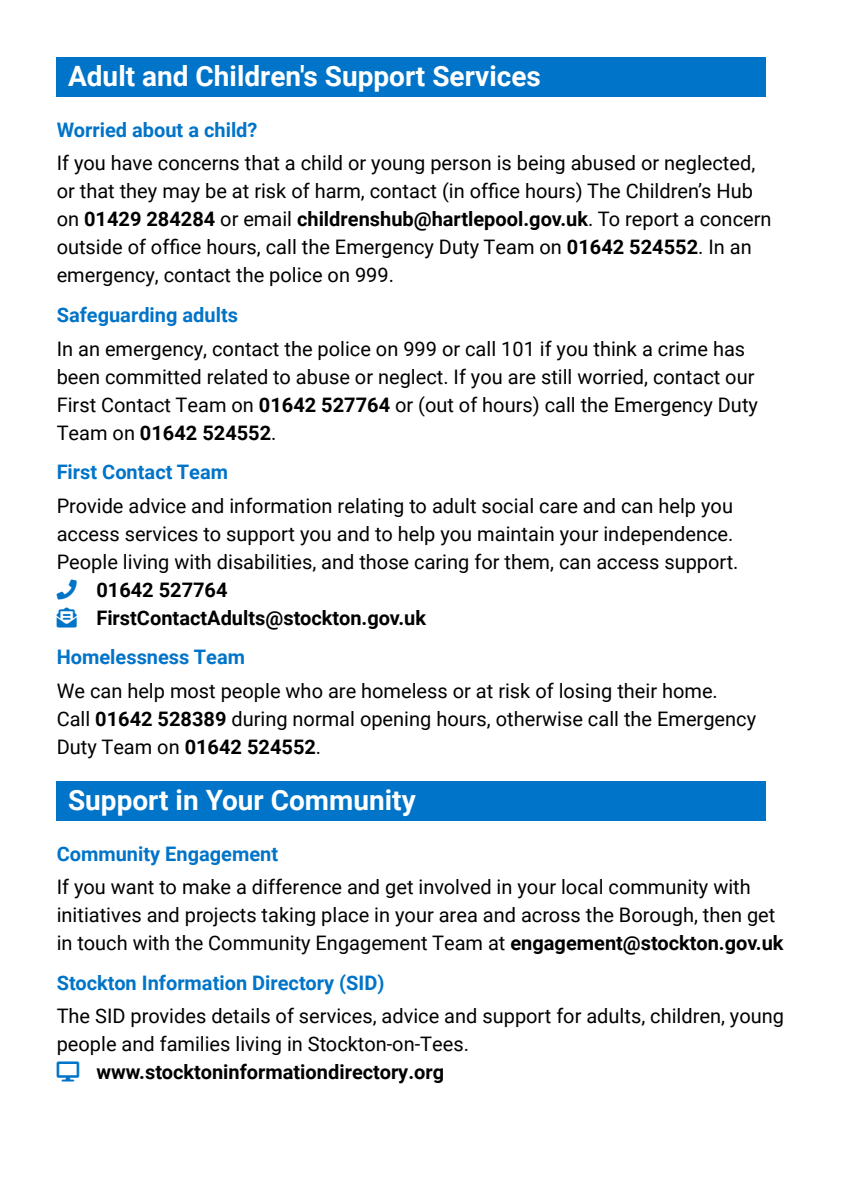
<style>
.page{position:relative;width:842px;height:1191px;background:#fff}
.page>*{position:absolute;margin:0;border:0;box-sizing:border-box;transform-origin:0 0}
.t1{font:700 28px "Roboto";color:#fff}
.t2{font:20px/28px "Roboto";color:#000}
.t3{font:700 20px/39.4px "Roboto";color:#000}
.t4{font:700 20px "Roboto";color:#0074c8}
.s1{font-weight:700}
.s2{color:#0074c8}
</style>
<div class="page">
<div style="left:57px;top:57px;width:709px;height:40px;background:#0074c8"></div>
<div style="left:57px;top:781px;width:709px;height:40px;background:#0074c8"></div>
<h1 class="t1" style="left:68px;top:56px;width:474px">Adult and Children's Support Services</h1>
<p class="t4" style="left:57px;top:116px;width:202px">Worried about a child?</p>
<p class="t2" style="left:57px;top:149px;width:716px">If you have concerns that a child or young person is being abused or neglected, or that they may be at risk of harm, contact (in office hours) The Children’s Hub on <span class="s1">01429 284284</span> or email <span class="s1">childrenshub@hartlepool.gov.uk</span>. To report a concern outside of office hours, call the Emergency Duty Team on <span class="s1">01642 524552</span>. In an emergency, contact the police on 999.</p>
<p class="t4" style="left:57px;top:301px;width:183px">Safeguarding adults</p>
<p class="t2" style="left:57px;top:334px;width:703px">In an emergency, contact the police on 999 or call 101 if you think a crime has been committed related to abuse or neglect. If you are still worried, contact our First Contact Team on <span class="s1">01642 527764</span> or (out of hours) call the Emergency Duty Team on <span class="s1">01642 524552</span>.</p>
<p class="t4" style="left:57px;top:458px;width:173px">First Contact Team</p>
<p class="t2" style="left:57px;top:491px;width:683px">Provide advice and information relating to adult social care and can help you access services to support you and to help you maintain your independence.<br>People living with disabilities, and those caring for them, can access support.</p>
<p class="t3" style="left:57px;top:569px;width:172px"><span class="s2">□■</span> 01642 527764</p>
<p class="t3" style="left:57px;top:597px;width:371px"><span class="s2">■❖●□■▼</span> FirstContactAdults@stockton.gov.uk<br><span class="s2">Homelessness Team</span></p>
<p class="t2" style="left:57px;top:676px;width:701px">We can help most people who are homeless or at risk of losing their home.<br>Call <span class="s1">01642 528389</span> during normal opening hours, otherwise call the Emergency<br>Duty Team on <span class="s1">01642 524552</span>.</p>
<h1 class="t1" style="left:68px;top:780px;width:349px">Support in Your Community</h1>
<p class="t4" style="left:57px;top:839px;width:223px">Community Engagement</p>
<p class="t2" style="left:57px;top:872px;width:728px">If you want to make a difference and get involved in your local community with initiatives and projects taking place in your area and across the Borough, then get in touch with the Community Engagement Team at <span class="s1">engagement@stockton.gov.uk</span></p>
<p class="t4" style="left:57px;top:968px;width:329px">Stockton Information Directory (SID)</p>
<p class="t2" style="left:57px;top:1001px;width:729px">The SID provides details of services, advice and support for adults, children, young people and families living in Stockton-on-Tees.</p>
<p class="t3" style="left:57px;top:1051px;width:389px"><span class="s2">▲▼□</span> www.stocktoninformationdirectory.org</p>
</div>
